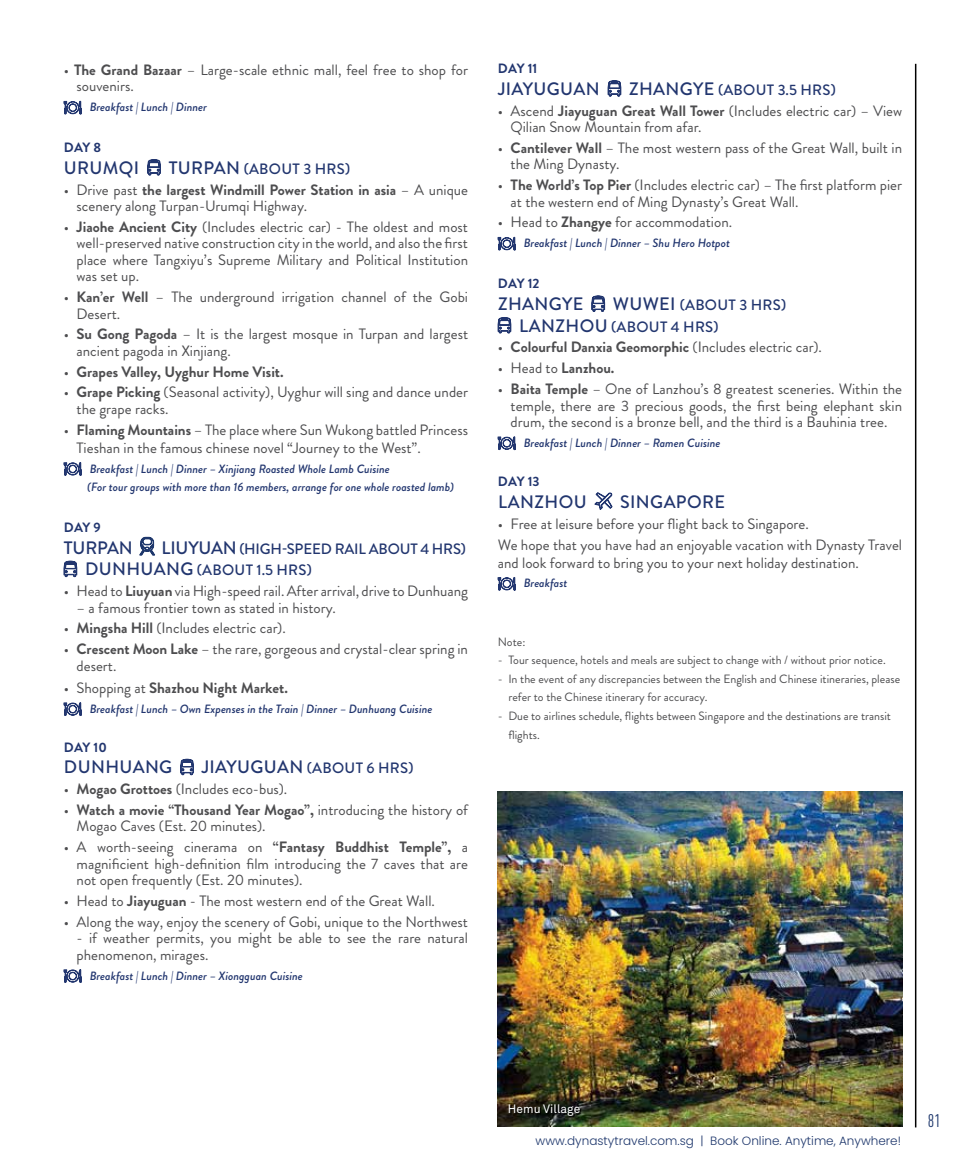
<style>
.page{position:relative;width:966px;height:1170px;background:#fff}
.page>*{position:absolute;margin:0;border:0;box-sizing:border-box;transform-origin:0 0}
.t1{font:500 18px "Brandon Grotesque";letter-spacing:.02em;color:#22366f}
.t2{font:condensed 18px "DIN Pro";color:#1e376c}
.t3{font:15px/16.5px "Brandon Grotesque";color:#4d4d4f}
.t4{font:700 15px "Brandon Grotesque";color:#4d4d4f}
.t5{font:500 15px/21.6px "Brandon Grotesque";letter-spacing:.02em;color:#22366f}
.t6{font:500 15px/21.6px "Brandon Grotesque";letter-spacing:-.01em;color:#22366f}
.t7{font:700 13.5px "Brandon Grotesque";color:#22366f}
.t8{font:italic 500 12px/18.6px "Brandon Grotesque";color:#22366f}
.t9{font:12px/18.6px "Brandon Grotesque";color:#4d4d4f}
.t10{font:300 12px "Poppins";color:#1e376c}
.t11{font:12px "Akkurat Pro";color:#fff}
.s1{font-weight:700}
.s2{font-size:18px}
.s3{font-weight:400}
</style>
<div class="page">
<hr style="left:914px;top:64px;width:2px;height:1063px;background:#000">
<img style="left:497px;top:791px;width:404px;height:335px">
<svg style="left:510px;top:1104px;width:70px;height:12px"></svg>
<svg style="left:64px;top:100px;width:17px;height:14px"></svg>
<svg style="left:147px;top:159px;width:14px;height:16px"></svg>
<svg style="left:64px;top:462px;width:17px;height:13px"></svg>
<svg style="left:139px;top:537px;width:16px;height:19px"></svg>
<svg style="left:64px;top:560px;width:13px;height:17px"></svg>
<svg style="left:64px;top:702px;width:17px;height:13px"></svg>
<svg style="left:180px;top:758px;width:14px;height:17px"></svg>
<svg style="left:64px;top:969px;width:17px;height:13px"></svg>
<svg style="left:607px;top:80px;width:14px;height:17px"></svg>
<svg style="left:497px;top:236px;width:18px;height:14px"></svg>
<svg style="left:591px;top:295px;width:13px;height:17px"></svg>
<svg style="left:497px;top:317px;width:14px;height:16px"></svg>
<svg style="left:497px;top:436px;width:18px;height:14px"></svg>
<svg style="left:594px;top:492px;width:18px;height:18px"></svg>
<svg style="left:497px;top:577px;width:18px;height:13px"></svg>
<p class="t3" style="left:77px;top:62px;width:393px;text-indent:-13px">• <span class="s1">The Grand Bazaar</span> – Large-scale ethnic mall, feel free to shop for souvenirs.</p>
<p class="t8" style="left:90px;top:98px;width:119px">Breakfast | Lunch | Dinner</p>
<p class="t7" style="left:64px;top:138px;width:39px">DAY 8</p>
<p class="t1" style="left:64px;top:155px;width:77px">URUMQI</p>
<p class="t5" style="left:169px;top:158px;width:183px"><span class="s2">TURPAN</span> (ABOUT 3 HRS)</p>
<p class="t3" style="left:77px;top:181px;width:393px;text-indent:-13px">• Drive past <span class="s1">the largest Windmill Power Station in asia</span> – A unique scenery along Turpan-Urumqi Highway.</p>
<p class="t3" style="left:77px;top:219px;width:393px;text-align:justify;text-indent:-13px">• <span class="s1">Jiaohe Ancient City</span> (Includes electric car) - The oldest and most well-preserved native construction city in the world, and also the first place where Tangxiyu’s Supreme Military and Political Institution was set up.</p>
<p class="t3" style="left:77px;top:289px;width:393px;text-indent:-13px">• <span class="s1">Kan’er Well</span> – The underground irrigation channel of the Gobi<br>Desert.</p>
<p class="t3" style="left:77px;top:326px;width:393px;text-indent:-13px">• <span class="s1">Su Gong Pagoda</span> – It is the largest mosque in Turpan and largest ancient pagoda in Xinjiang.</p>
<p class="t4" style="left:64px;top:361px;width:221px"><span class="s3">•</span> Grapes Valley, Uyghur Home Visit.</p>
<p class="t3" style="left:77px;top:384px;width:393px;text-indent:-13px">• <span class="s1">Grape Picking</span> (Seasonal activity), Uyghur will sing and dance under the grape racks.</p>
<p class="t3" style="left:77px;top:420px;width:393px;line-height:18px;text-indent:-13px">• <span class="s1">Flaming Mountains</span> – The place where Sun Wukong battled Princess<br>Tieshan in the famous chinese novel “Journey to the West”.</p>
<p class="t8" style="left:87px;top:459px;width:368px">Breakfast | Lunch | Dinner – Xinjiang Roasted Whole Lamb Cuisine<br>(For tour groups with more than 16 members, arrange for one whole roasted lamb)</p>
<p class="t7" style="left:64px;top:518px;width:38px">DAY 9</p>
<p class="t1" style="left:64px;top:535px;width:70px">TURPAN</p>
<p class="t6" style="left:85px;top:538px;width:382px;text-indent:77px"><span class="s2">LIUYUAN</span> (HIGH-SPEED RAIL ABOUT 4 HRS)<br><span class="s2">DUNHUANG</span> (ABOUT 1.5 HRS)</p>
<p class="t3" style="left:64px;top:583px;width:405px">• Head to <span class="s1">Liuyuan</span> via High-speed rail. After arrival, drive to Dunhuang</p>
<p class="t3" style="left:77px;top:599px;width:261px">– a famous frontier town as stated in history.</p>
<p class="t3" style="left:64px;top:620px;width:223px">• <span class="s1">Mingsha Hill</span> (Includes electric car).</p>
<p class="t3" style="left:77px;top:641px;width:393px;text-indent:-13px">• <span class="s1">Crescent Moon Lake</span> – the rare, gorgeous and crystal-clear spring in desert.</p>
<p class="t4" style="left:64px;top:677px;width:225px"><span class="s3">• Shopping at</span> Shazhou Night Market.</p>
<p class="t8" style="left:90px;top:699px;width:344px">Breakfast | Lunch – Own Expenses in the Train | Dinner – Dunhuang Cuisine</p>
<p class="t7" style="left:64px;top:737px;width:44px">DAY 10</p>
<p class="t1" style="left:64px;top:754px;width:110px">DUNHUANG</p>
<p class="t5" style="left:202px;top:757px;width:213px"><span class="s2">JIAYUGUAN</span> (ABOUT 6 HRS)</p>
<p class="t3" style="left:64px;top:781px;width:225px">• <span class="s1">Mogao Grottoes</span> (Includes eco-bus).</p>
<p class="t3" style="left:77px;top:801px;width:393px;text-indent:-13px">• <span class="s1">Watch a movie “Thousand Year Mogao”,</span> introducing the history of<br>Mogao Caves (Est. 20 minutes).</p>
<p class="t3" style="left:77px;top:839px;width:393px;text-align:justify;text-indent:-13px">• A worth-seeing cinerama on <span class="s1">“Fantasy Buddhist Temple”,</span> a magnificient high-definition film introducing the 7 caves that are not open frequently (Est. 20 minutes).</p>
<p class="t3" style="left:64px;top:892px;width:372px">• Head to <span class="s1">Jiayuguan</span> - The most western end of the Great Wall.</p>
<p class="t3" style="left:64px;top:913px;width:405px">• Along the way, enjoy the scenery of Gobi, unique to the Northwest</p>
<p class="t3" style="left:77px;top:930px;width:393px">- if weather permits, you might be able to see the rare natural phenomenon, mirages.</p>
<p class="t8" style="left:90px;top:966px;width:215px">Breakfast | Lunch | Dinner – Xiongguan Cuisine</p>
<p class="t7" style="left:498px;top:59px;width:41px">DAY 11</p>
<p class="t1" style="left:498px;top:76px;width:103px">JIAYUGUAN</p>
<p class="t5" style="left:629px;top:79px;width:208px"><span class="s2">ZHANGYE</span> (ABOUT 3.5 HRS)</p>
<p class="t3" style="left:510px;top:102px;width:393px;text-indent:-13px">• Ascend <span class="s1">Jiayuguan Great Wall Tower</span> (Includes electric car) – View<br>Qilian Snow Mountain from afar.</p>
<p class="t3" style="left:510px;top:140px;width:393px;text-indent:-13px">• <span class="s1">Cantilever Wall</span> – The most western pass of the Great Wall, built in the Ming Dynasty.</p>
<p class="t3" style="left:510px;top:177px;width:393px;text-indent:-13px">• <span class="s1">The World’s Top Pier</span> (Includes electric car) – The first platform pier at the western end of Ming Dynasty’s Great Wall.</p>
<p class="t3" style="left:497px;top:214px;width:236px">• Head to <span class="s1">Zhangye</span> for accommodation.</p>
<p class="t8" style="left:523px;top:234px;width:208px">Breakfast | Lunch | Dinner – Shu Hero Hotpot</p>
<p class="t7" style="left:498px;top:274px;width:43px">DAY 12</p>
<p class="t1" style="left:498px;top:291px;width:87px">ZHANGYE</p>
<p class="t5" style="left:519px;top:294px;width:268px;text-indent:94px"><span class="s2">WUWEI</span> (ABOUT 3 HRS)<br><span class="s2">LANZHOU</span> (ABOUT 4 HRS)</p>
<p class="t4" style="left:497px;top:337px;width:325px"><span class="s3">•</span> Colourful Danxia Geomorphic <span class="s3">(Includes electric car).</span></p>
<p class="t4" style="left:497px;top:357px;width:118px"><span class="s3">• Head to</span> Lanzhou.</p>
<p class="t3" style="left:510px;top:381px;width:393px;text-align:justify;text-indent:-13px">• <span class="s1">Baita Temple</span> – One of Lanzhou’s 8 greatest sceneries. Within the temple, there are 3 precious goods, the first being elephant skin drum, the second is a bronze bell, and the third is a Bauhinia tree.</p>
<p class="t8" style="left:523px;top:433px;width:198px">Breakfast | Lunch | Dinner – Ramen Cuisine</p>
<p class="t7" style="left:498px;top:472px;width:43px">DAY 13</p>
<p class="t1" style="left:498px;top:489px;width:90px">LANZHOU</p>
<p class="t1" style="left:620px;top:489px;width:106px">SINGAPORE</p>
<p class="t3" style="left:497px;top:513px;width:405px;line-height:20.7px">• Free at leisure before your flight back to Singapore.<br>We hope that you have had an enjoyable vacation with Dynasty Travel</p>
<p class="t3" style="left:497px;top:554px;width:362px">and look forward to bring you to your next holiday destination.</p>
<p class="t8" style="left:523px;top:574px;width:45px">Breakfast</p>
<p class="t9" style="left:497px;top:632px;width:29px">Note:</p>
<p class="t9" style="left:497px;top:651px;width:389px">- Tour sequence, hotels and meals are subject to change with / without prior notice.</p>
<p class="t9" style="left:508px;top:669px;width:393px;text-indent:-10px">- In the event of any discrepancies between the English and Chinese itineraries, please refer to the Chinese itinerary for accuracy.</p>
<p class="t9" style="left:508px;top:706px;width:384px;text-indent:-10px">- Due to airlines schedule, flights between Singapore and the destinations are transit flights.</p>
<p class="t11" style="left:508px;top:1101px;width:74px">Hemu Village</p>
<p class="t10" style="left:535px;top:1133px;width:367px">www.dynastytravel.com.sg | Book Online. Anytime, Anywhere!</p>
<p class="t2" style="left:927px;top:1110px;width:14px">81</p>
</div>
